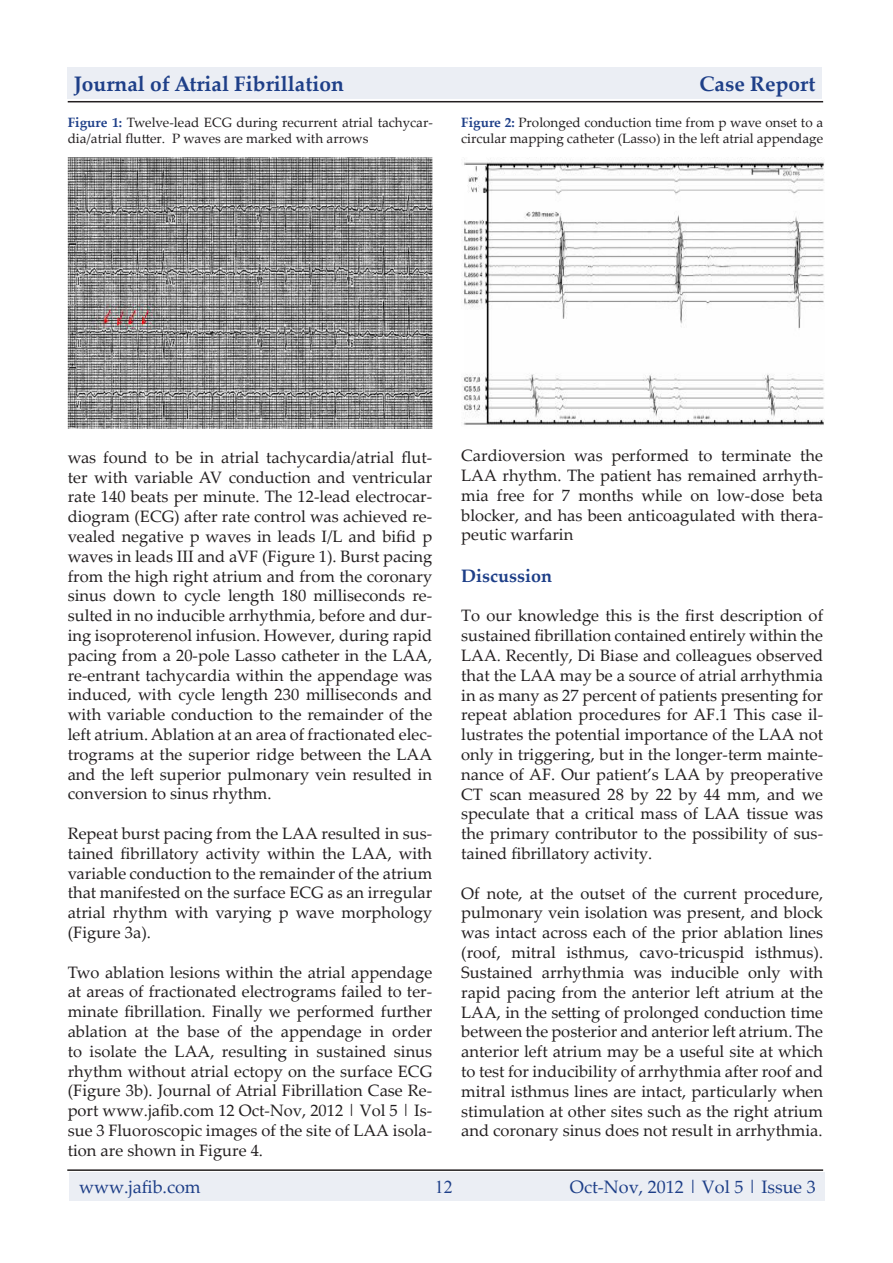
<style>
.page{position:relative;width:893px;height:1263px;background:#fff}
.page>*{position:absolute;margin:0;border:0;box-sizing:border-box;transform-origin:0 0}
.pgheader{font:700 21px "Palatino Linotype";color:#1e3f88}
.pgheader-2{font:18px "Palatino Linotype";color:#1e3f88}
.body{font:700 18px "Palatino Linotype";color:#1e3f88}
.pgheader-3{font:18px "Times New Roman";color:#1e3f88}
.body-2{font:16.5px/19.8px "Palatino Linotype";color:#231f20;text-align:justify}
.body_small{font:13.5px/16.2px "Palatino Linotype";color:#231f20}
.s1{font-weight:700;color:#1e3f88}
</style>
<div class="page">
<hr style="left:68px;top:101px;width:755px;height:1px;background:#231f20">
<hr style="left:67px;top:1169px;width:756px;height:2px;background:#231f20">
<div style="left:68px;top:68px;width:754px;height:31px;background:#ebeef4"></div>
<div style="left:69px;top:1172px;width:755px;height:29px;background:#ebeef4"></div>
<img style="left:68px;top:157px;width:365px;height:271px">
<img style="left:461px;top:157px;width:364px;height:270px">
<p class="pgheader" style="left:74px;top:69px;width:272px">Journal of Atrial Fibrillation</p>
<p class="pgheader" style="left:699px;top:69px;width:117px">Case Report</p>
<p class="body_small" style="left:68px;top:114px;width:367px"><span class="s1">Figure 1:</span> Twelve-lead ECG during recurrent atrial tachycar&shy;dia/atrial flutter. P waves are marked with arrows</p>
<p class="body_small" style="left:461px;top:114px;width:363px"><span class="s1">Figure 2:</span> Prolonged conduction time from p wave onset to a circular mapping catheter (Lasso) in the left atrial appendage</p>
<p class="body-2" style="left:68px;top:447px;width:366px">was found to be in atrial tachycardia/atrial flut&shy;ter with variable AV conduction and ventricular rate 140 beats per minute. The 12-lead electrocar&shy;diogram (ECG) after rate control was achieved re&shy;vealed negative p waves in leads I/L and bifid p waves in leads III and aVF (Figure 1). Burst pacing from the high right atrium and from the coronary sinus down to cycle length 180 milliseconds re&shy;sulted in no inducible arrhythmia, before and dur&shy;ing isoproterenol infusion. However, during rapid pacing from a 20-pole Lasso catheter in the LAA, re-entrant tachycardia within the appendage was induced, with cycle length 230 milliseconds and with variable conduction to the remainder of the left atrium. Ablation at an area of fractionated elec&shy;trograms at the superior ridge between the LAA and the left superior pulmonary vein resulted in conversion to sinus rhythm.</p>
<p class="body-2" style="left:68px;top:823px;width:366px">Repeat burst pacing from the LAA resulted in sus&shy;tained fibrillatory activity within the LAA, with variable conduction to the remainder of the atrium that manifested on the surface ECG as an irregular atrial rhythm with varying p wave morphology (Figure 3a).</p>
<p class="body-2" style="left:68px;top:961px;width:366px">Two ablation lesions within the atrial appendage at areas of fractionated electrograms failed to ter&shy;minate fibrillation. Finally we performed further ablation at the base of the appendage in order to isolate the LAA, resulting in sustained sinus rhythm without atrial ectopy on the surface ECG (Figure 3b). Journal of Atrial Fibrillation Case Re&shy;port www.jafib.com 12 Oct-Nov, 2012 | Vol 5 | Is&shy;sue 3 Fluoroscopic images of the site of LAA isola&shy;tion are shown in Figure 4.</p>
<p class="body-2" style="left:461px;top:445px;width:363px">Cardioversion was performed to terminate the LAA rhythm. The patient has remained arrhyth&shy;mia free for 7 months while on low-dose beta blocker, and has been anticoagulated with thera&shy;peutic warfarin</p>
<p class="body" style="left:461px;top:563px;width:92px">Discussion</p>
<p class="body-2" style="left:461px;top:605px;width:363px">To our knowledge this is the first description of sustained fibrillation contained entirely within the LAA. Recently, Di Biase and colleagues observed that the LAA may be a source of atrial arrhythmia in as many as 27 percent of patients presenting for repeat ablation procedures for AF.1 This case il&shy;lustrates the potential importance of the LAA not only in triggering, but in the longer-term mainte&shy;nance of AF. Our patient’s LAA by preoperative CT scan measured 28 by 22 by 44 mm, and we speculate that a critical mass of LAA tissue was the primary contributor to the possibility of sus&shy;tained fibrillatory activity.</p>
<p class="body-2" style="left:461px;top:882px;width:363px">Of note, at the outset of the current procedure, pulmonary vein isolation was present, and block was intact across each of the prior ablation lines (roof, mitral isthmus, cavo-tricuspid isthmus).<br>Sustained arrhythmia was inducible only with rapid pacing from the anterior left atrium at the LAA, in the setting of prolonged conduction time between the posterior and anterior left atrium. The anterior left atrium may be a useful site at which to test for inducibility of arrhythmia after roof and mitral isthmus lines are intact, particularly when stimulation at other sites such as the right atrium and coronary sinus does not result in arrhythmia.</p>
<p class="pgheader-2" style="left:79px;top:1174px;width:123px">www.jafib.com</p>
<p class="pgheader-3" style="left:435px;top:1175px;width:19px">12</p>
<p class="pgheader-2" style="left:570px;top:1174px;width:247px">Oct-Nov, 2012 | Vol 5 | Issue 3</p>
</div>
